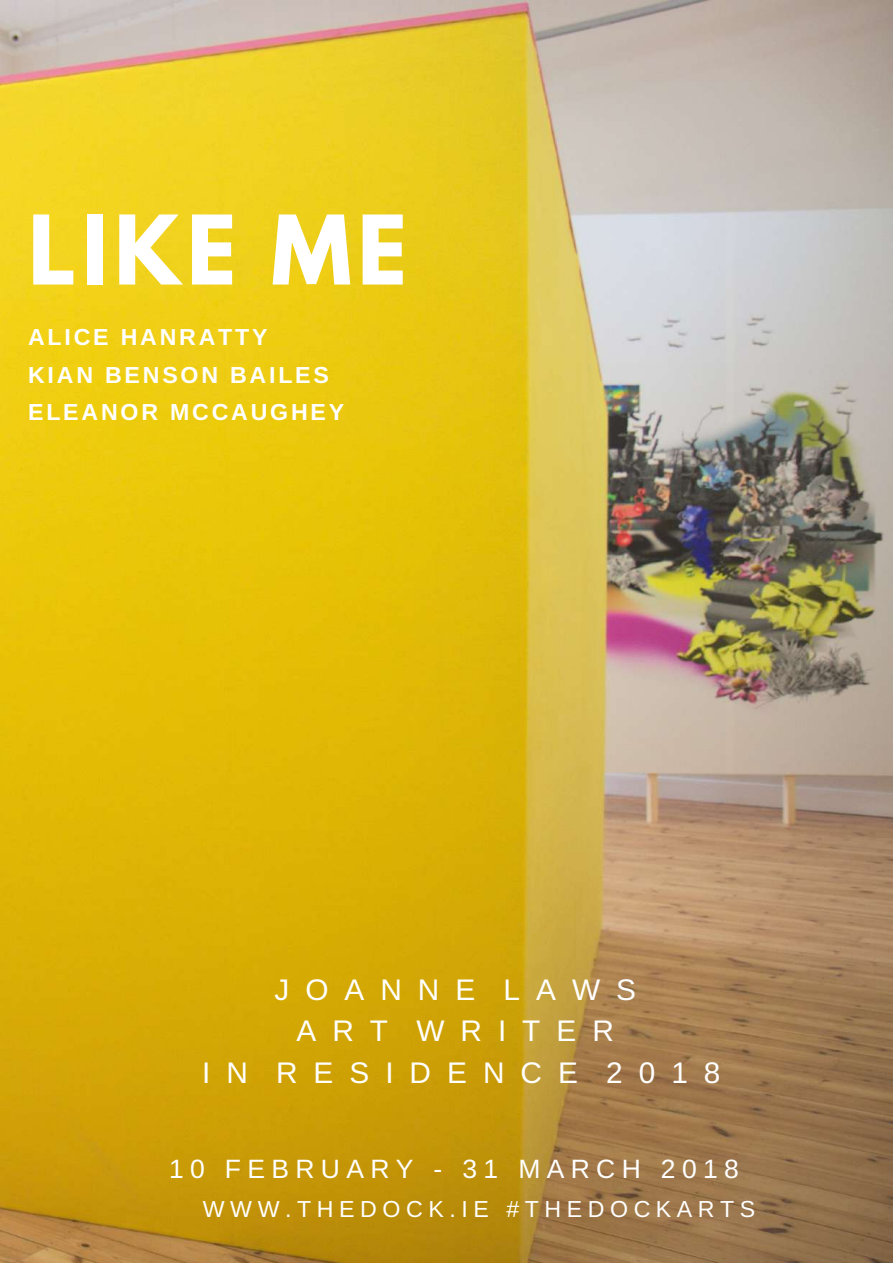
<style>
.page{position:relative;width:893px;height:1263px;background:#fff}
.page>*{position:absolute;margin:0;border:0;box-sizing:border-box;transform-origin:0 0}
.t1{font:700 84.9px "League Spartan";letter-spacing:.07em;color:#fff}
.t2{font:29.85px/41.7px "Arimo";letter-spacing:.54em;color:#fff;text-align:center}
.t3{font:26.55px "Arimo";letter-spacing:.24em;color:#fff}
.t4{font:700 23.25px/37.2px "Arimo";letter-spacing:.12em;color:#fff}
.t5{font:23.25px "Arimo";letter-spacing:.24em;color:#fff}
</style>
<div class="page">
<img style="left:0;top:0;width:893px;height:1263px">
<h1 class="t1" style="left:28px;top:208px;width:380px">LIKE ME</h1>
<p class="t4" style="left:28px;top:319px;width:318px">ALICE HANRATTY<br>KIAN BENSON BAILES<br>ELEANOR MCCAUGHEY</p>
<p class="t2" style="left:202px;top:968px;width:520px">JOANNE LAWS<br>ART WRITER<br>IN RESIDENCE 2018</p>
<p class="t3" style="left:169px;top:1154px;width:571px">10 FEBRUARY - 31 MARCH 2018</p>
<p class="t5" style="left:203px;top:1196px;width:554px">WWW.THEDOCK.IE #THEDOCKARTS</p>
</div>
